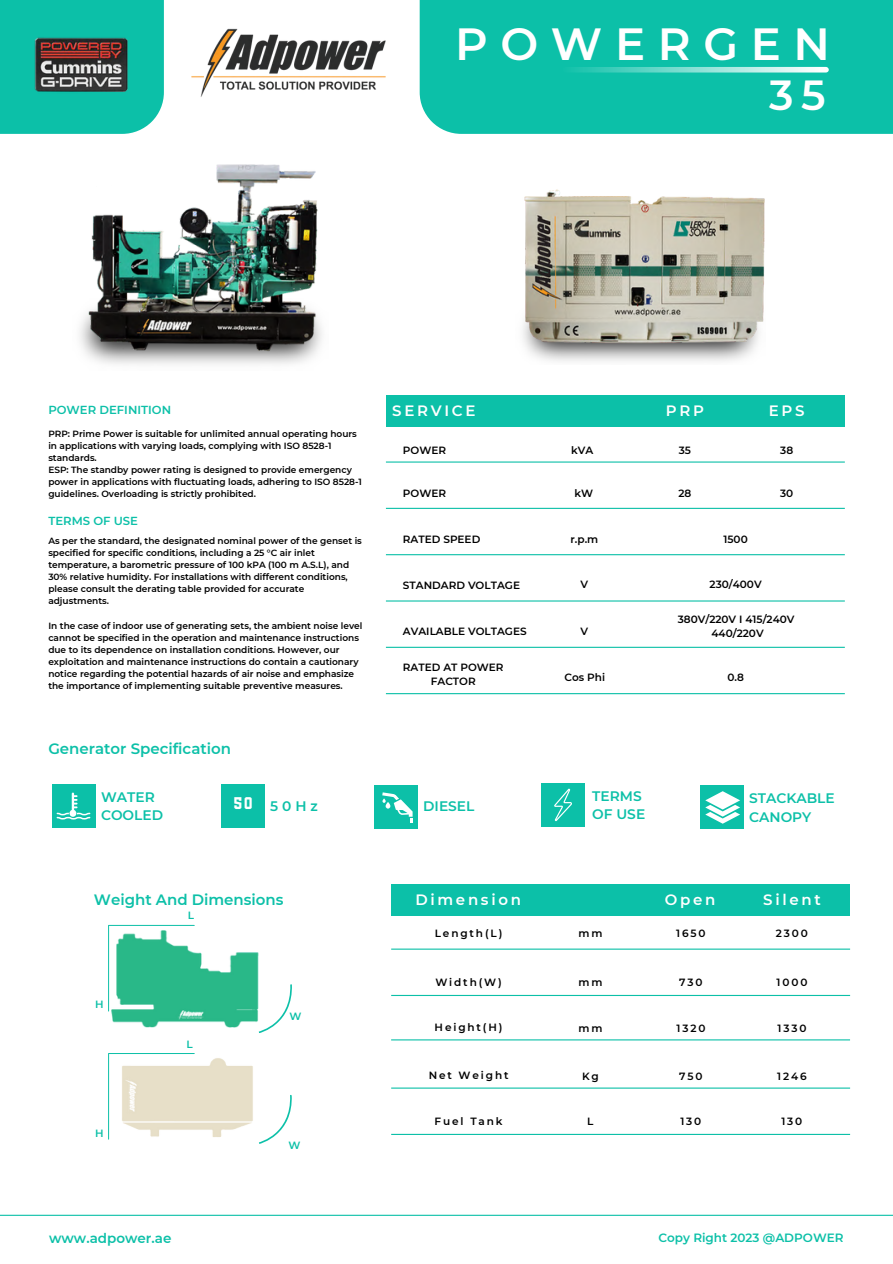
<style>
.page{position:relative;width:893px;height:1264px;background:#fff}
.page>*{position:absolute;margin:0;border:0;box-sizing:border-box;transform-origin:0 0}
.t1{font:600 45px "Montserrat";letter-spacing:.28em;color:#fff}
.t2{font:600 42px "Montserrat";color:#fff}
.t3{font:15.15px "Boxing";color:#fff}
.t4{font:600 15px "Montserrat";color:#0cc0a8}
.t5{font:600 15px "Montserrat";letter-spacing:.18em;color:#fff}
.t6{font:600 13.8px/19px "Montserrat";color:#0cc0a8}
.t7{font:600 13.5px "Montserrat";color:#0cc0a8}
.t8{font:600 12px "Montserrat";color:#0cc0a8}
.t9{font:600 11.7px "Montserrat";color:#0cc0a8}
.t10{font:600 10.5px "Montserrat";color:#000}
.t11{font:600 10.5px "Montserrat";letter-spacing:.18em;color:#000}
.t12{font:600 10.5px "Montserrat";color:#0cc0a8}
.t13{font:600 9px/12px "Montserrat";color:#000}
</style>
<div class="page">
<div style="left:391px;top:884px;width:154px;height:32px;background:#0cc0a8"></div>
<div style="left:524px;top:884px;width:143px;height:32px;background:#0cc0a8"></div>
<div style="left:620px;top:884px;width:139px;height:32px;background:#0cc0a8"></div>
<div style="left:733px;top:884px;width:116px;height:32px;background:#0cc0a8"></div>
<hr style="left:386px;top:461px;width:458px;height:1px;background:#0cc0a8">
<hr style="left:391px;top:948px;width:459px;height:1px;background:#0cc0a8">
<hr style="left:386px;top:508px;width:458px;height:1px;background:#0cc0a8">
<hr style="left:391px;top:994px;width:459px;height:2px;background:#0cc0a8">
<hr style="left:386px;top:554px;width:458px;height:1px;background:#0cc0a8">
<hr style="left:391px;top:1039px;width:459px;height:1px;background:#0cc0a8">
<hr style="left:386px;top:600px;width:458px;height:1px;background:#0cc0a8">
<hr style="left:391px;top:1087px;width:459px;height:1px;background:#0cc0a8">
<hr style="left:386px;top:646px;width:458px;height:2px;background:#0cc0a8">
<hr style="left:391px;top:1133px;width:459px;height:1px;background:#0cc0a8">
<hr style="left:386px;top:693px;width:458px;height:1px;background:#0cc0a8">
<svg style="left:261px;top:1095px;width:31px;height:49px"></svg>
<svg style="left:263px;top:984px;width:29px;height:48px"></svg>
<svg style="left:108px;top:1058px;width:2px;height:81px"></svg>
<hr style="left:0;top:1214px;width:892px;height:1px;background:#0cc0a8">
<img style="left:191px;top:28px;width:195px;height:69px">
<img style="left:122px;top:1058px;width:139px;height:86px">
<div style="left:0;top:0;width:163px;height:134px;background:#0cc0a8"></div>
<div style="left:419px;top:0;width:473px;height:134px;background:#0cc0a8"></div>
<svg style="left:562px;top:67px;width:266px;height:6px;background:#7fddd1"></svg>
<img style="left:35px;top:37px;width:93px;height:55px">
<img style="left:108px;top:924px;width:155px;height:134px">
<div style="left:52px;top:784px;width:43px;height:44px;background:#0cc0a8"></div>
<div style="left:541px;top:782px;width:43px;height:44px;background:#0cc0a8"></div>
<svg style="left:554px;top:788px;width:18px;height:33px"></svg>
<div style="left:374px;top:784px;width:43px;height:44px;background:#0cc0a8"></div>
<svg style="left:382px;top:792px;width:30px;height:30px"></svg>
<div style="left:700px;top:785px;width:43px;height:43px;background:#0cc0a8"></div>
<svg style="left:705px;top:791px;width:35px;height:32px"></svg>
<div style="left:221px;top:784px;width:44px;height:44px;background:#0cc0a8"></div>
<svg style="left:57px;top:792px;width:33px;height:27px"></svg>
<img style="left:84px;top:164px;width:242px;height:190px">
<div style="left:386px;top:395px;width:96px;height:32px;background:#0cc0a8"></div>
<div style="left:477px;top:395px;width:185px;height:32px;background:#0cc0a8"></div>
<div style="left:615px;top:395px;width:139px;height:32px;background:#0cc0a8"></div>
<div style="left:728px;top:395px;width:116px;height:32px;background:#0cc0a8"></div>
<img style="left:519px;top:189px;width:246px;height:165px">
<p class="t1" style="left:662px;top:15px;width:144px">I A80</p>
<p class="t1" style="left:455px;top:16px;width:376px">POWERGEN</p>
<p class="t2" style="left:769px;top:70px;width:58px">35</p>
<p class="t9" style="left:48px;top:403px;width:124px">POWER DEFINITION</p>
<p class="t13" style="left:48px;top:428px;width:310px">PRP: Prime Power is suitable for unlimited annual operating hours in applications with varying loads, complying with ISO 8528-1 standards.</p>
<p class="t13" style="left:48px;top:464px;width:315px">ESP: The standby power rating is designed to provide emergency power in applications with fluctuating loads, adhering to ISO 8528-1 guidelines. Overloading is strictly prohibited.</p>
<p class="t9" style="left:48px;top:513px;width:91px">TERMS OF USE</p>
<p class="t13" style="left:48px;top:534px;width:315px">As per the standard, the designated nominal power of the genset is specified for specific conditions, including a 25 °C air inlet temperature, a barometric pressure of 100 kPA (100 m A.S.L), and 30% relative humidity. For installations with different conditions, please consult the derating table provided for accurate adjustments.</p>
<p class="t13" style="left:48px;top:620px;width:315px">In the case of indoor use of generating sets, the ambient noise level cannot be specified in the operation and maintenance instructions due to its dependence on installation conditions. However, our exploitation and maintenance instructions do contain a cautionary notice regarding the potential hazards of air noise and emphasize the importance of implementing suitable preventive measures.</p>
<p class="t4" style="left:48px;top:739px;width:184px">Generator Specification</p>
<p class="t5" style="left:392px;top:401px;width:85px">SERVICE</p>
<p class="t5" style="left:665px;top:401px;width:40px">PRP</p>
<p class="t5" style="left:768px;top:401px;width:37px">EPS</p>
<p class="t10" style="left:403px;top:444px;width:45px">POWER</p>
<p class="t10" style="left:571px;top:444px;width:24px">kVA</p>
<p class="t10" style="left:678px;top:444px;width:14px">35</p>
<p class="t10" style="left:780px;top:444px;width:14px">38</p>
<p class="t10" style="left:403px;top:487px;width:45px">POWER</p>
<p class="t10" style="left:574px;top:487px;width:20px">kW</p>
<p class="t10" style="left:678px;top:487px;width:14px">28</p>
<p class="t10" style="left:780px;top:487px;width:15px">30</p>
<p class="t10" style="left:403px;top:532px;width:79px">RATED SPEED</p>
<p class="t10" style="left:570px;top:532px;width:29px">r.p.m</p>
<p class="t10" style="left:723px;top:532px;width:26px">1500</p>
<p class="t10" style="left:403px;top:579px;width:119px">STANDARD VOLTAGE</p>
<p class="t10" style="left:580px;top:578px;width:9px">V</p>
<p class="t10" style="left:709px;top:578px;width:54px">230/400V</p>
<p class="t10" style="left:403px;top:625px;width:125px">AVAILABLE VOLTAGES</p>
<p class="t10" style="left:580px;top:625px;width:9px">V</p>
<p class="t10" style="left:677px;top:612px;width:118px">380V/220V I 415/240V</p>
<p class="t10" style="left:711px;top:626px;width:54px">440/220V</p>
<p class="t10" style="left:403px;top:661px;width:102px">RATED AT POWER</p>
<p class="t10" style="left:431px;top:675px;width:46px">FACTOR</p>
<p class="t10" style="left:564px;top:671px;width:42px">Cos Phi</p>
<p class="t10" style="left:727px;top:671px;width:18px">0.8</p>
<p class="t6" style="left:101px;top:787px;width:55px">WATER</p>
<p class="t6" style="left:101px;top:806px;width:64px">COOLED</p>
<p class="t3" style="left:234px;top:797px;width:20px">50</p>
<p class="t6" style="left:592px;top:786px;width:51px">TERMS</p>
<p class="t6" style="left:592px;top:804px;width:54px">OF USE</p>
<p class="t6" style="left:270px;top:796px;width:49px">50Hz</p>
<p class="t6" style="left:423px;top:796px;width:53px">DIESEL</p>
<p class="t6" style="left:749px;top:788px;width:87px">STACKABLE<br>CANOPY</p>
<p class="t4" style="left:94px;top:890px;width:191px">Weight And Dimensions</p>
<p class="t12" style="left:95px;top:997px;width:10px">H</p>
<p class="t12" style="left:95px;top:1126px;width:10px">H</p>
<p class="t12" style="left:188px;top:909px;width:8px">L</p>
<p class="t12" style="left:186px;top:1037px;width:8px">L</p>
<p class="t7" style="left:49px;top:1229px;width:124px">www.adpower.ae</p>
<p class="t12" style="left:289px;top:1009px;width:14px">W</p>
<p class="t12" style="left:288px;top:1138px;width:14px">W</p>
<p class="t5" style="left:415px;top:890px;width:107px">Dimension</p>
<p class="t5" style="left:664px;top:890px;width:52px">Open</p>
<p class="t5" style="left:763px;top:890px;width:59px">Silent</p>
<p class="t10" style="left:435px;top:927px;width:69px">Length(L)</p>
<p class="t10" style="left:578px;top:927px;width:25px">mm</p>
<p class="t10" style="left:676px;top:927px;width:31px">1650</p>
<p class="t10" style="left:775px;top:927px;width:33px">2300</p>
<p class="t10" style="left:435px;top:976px;width:68px">Width(W)</p>
<p class="t10" style="left:578px;top:976px;width:25px">mm</p>
<p class="t10" style="left:679px;top:976px;width:25px">730</p>
<p class="t10" style="left:776px;top:976px;width:32px">1000</p>
<p class="t10" style="left:434px;top:1020px;width:69px">Height(H)</p>
<p class="t10" style="left:578px;top:1021px;width:25px">mm</p>
<p class="t10" style="left:676px;top:1021px;width:30px">1320</p>
<p class="t10" style="left:777px;top:1021px;width:30px">1330</p>
<p class="t11" style="left:428px;top:1068px;width:81px">Net Weight</p>
<p class="t10" style="left:582px;top:1069px;width:18px">Kg</p>
<p class="t10" style="left:679px;top:1069px;width:25px">750</p>
<p class="t10" style="left:777px;top:1069px;width:31px">1246</p>
<p class="t11" style="left:434px;top:1115px;width:69px">Fuel Tank</p>
<p class="t10" style="left:587px;top:1115px;width:8px">L</p>
<p class="t10" style="left:680px;top:1115px;width:22px">130</p>
<p class="t10" style="left:781px;top:1115px;width:22px">130</p>
<p class="t8" style="left:658px;top:1230px;width:186px">Copy Right 2023 @ADPOWER</p>
</div>
